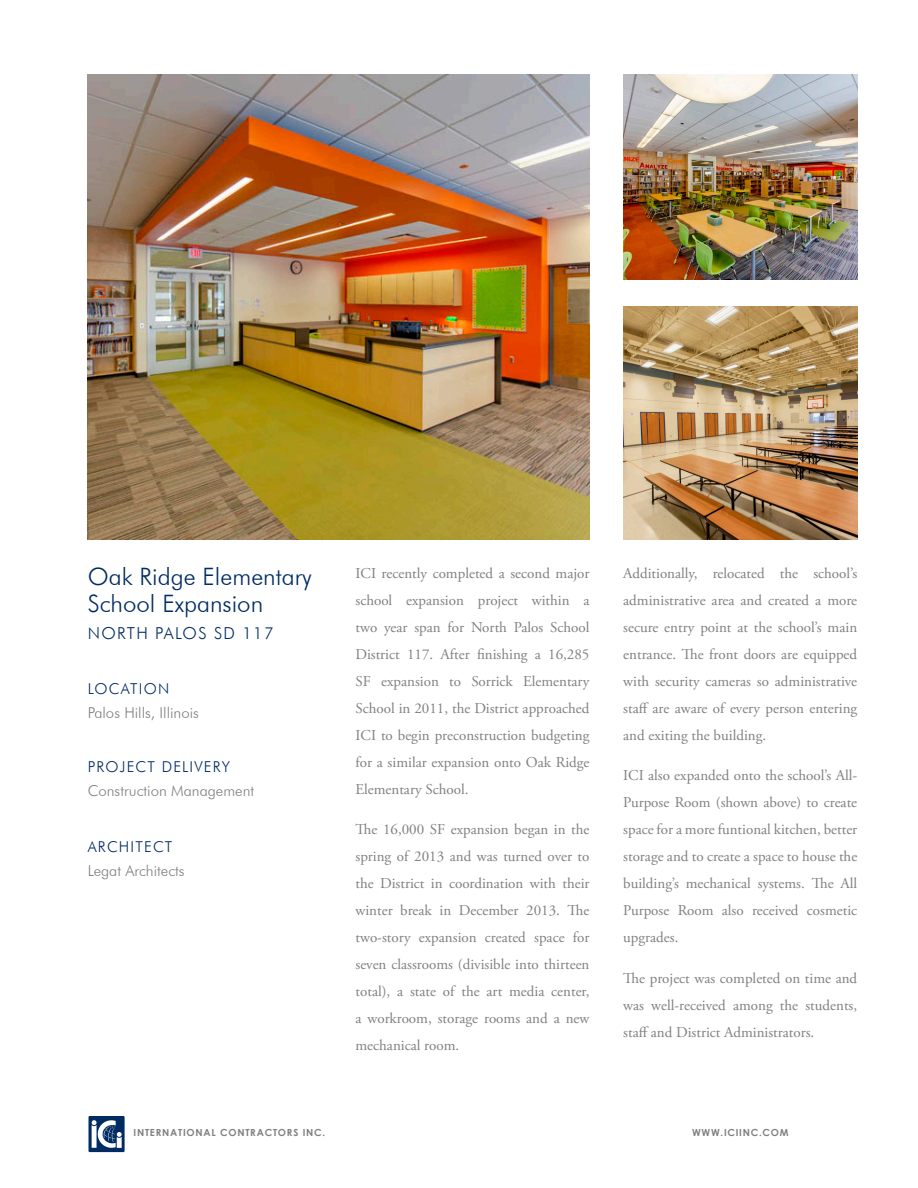
<style>
.page{position:relative;width:918px;height:1188px;background:#fff}
.page>*{position:absolute;margin:0;border:0;box-sizing:border-box;transform-origin:0 0}
.t1{font:300 24px/27px "Futura BT";color:#002c62}
.t2{font:300 16.5px "Futura BT";letter-spacing:.08em;color:#002c62}
.t3{font:15px/27px "Adobe Garamond Pro";color:#808083;text-align:justify}
.t4{font:300 15px "Futura BT";color:#808083}
.t5{font:300 15px "Futura BT";letter-spacing:.08em;color:#002c62}
.t6{font:700 9.75px "Century Gothic";letter-spacing:.08em;color:#808083}
</style>
<div class="page">
<div style="left:89px;top:1116px;width:36px;height:36px;background:#002c62"></div>
<svg style="left:92px;top:1120px;width:30px;height:28px"></svg>
<img style="left:88px;top:74px;width:502px;height:466px">
<img style="left:623px;top:74px;width:234px;height:205px">
<img style="left:623px;top:307px;width:234px;height:233px">
<p class="t1" style="left:88px;top:563px;width:226px">Oak Ridge Elementary<br>School Expansion</p>
<p class="t2" style="left:88px;top:623px;width:187px">NORTH PALOS SD 117</p>
<p class="t5" style="left:88px;top:680px;width:83px">LOCATION</p>
<p class="t4" style="left:88px;top:704px;width:113px">Palos Hills, Illinois</p>
<p class="t5" style="left:88px;top:758px;width:144px">PROJECT DELIVERY</p>
<p class="t4" style="left:88px;top:782px;width:168px">Construction Management</p>
<p class="t5" style="left:88px;top:838px;width:86px">ARCHITECT</p>
<p class="t4" style="left:88px;top:862px;width:98px">Legat Architects</p>
<p class="t3" style="left:356px;top:560px;width:236px">ICI recently completed a second major school expansion project within a two year span for North Palos School District 117. After finishing a 16,285<br>SF expansion to Sorrick Elementary School in 2011, the District approached ICI to begin preconstruction budgeting for a similar expansion onto Oak Ridge Elementary School.</p>
<p class="t3" style="left:356px;top:817px;width:236px">The 16,000 SF expansion began in the spring of 2013 and was turned over to the District in coordination with their winter break in December 2013. The two-story expansion created space for seven classrooms (divisible into thirteen total), a state of the art media center, a workroom, storage rooms and a new mechanical room.</p>
<p class="t3" style="left:623px;top:560px;width:236px">Additionally, relocated the school’s administrative area and created a more secure entry point at the school’s main entrance. The front doors are equipped with security cameras so administrative staff are aware of every person entering and exiting the building.</p>
<p class="t3" style="left:623px;top:763px;width:236px">ICI also expanded onto the school’s All-Purpose Room (shown above) to create space for a more funtional kitchen, better storage and to create a space to house the building’s mechanical systems. The All Purpose Room also received cosmetic upgrades.</p>
<p class="t3" style="left:623px;top:965px;width:236px">The project was completed on time and was well-received among the students, staff and District Administrators.</p>
<p class="t6" style="left:134px;top:1126px;width:193px">INTERNATIONAL CONTRACTORS INC.</p>
<p class="t6" style="left:692px;top:1126px;width:98px">WWW.ICIINC.COM</p>
</div>
